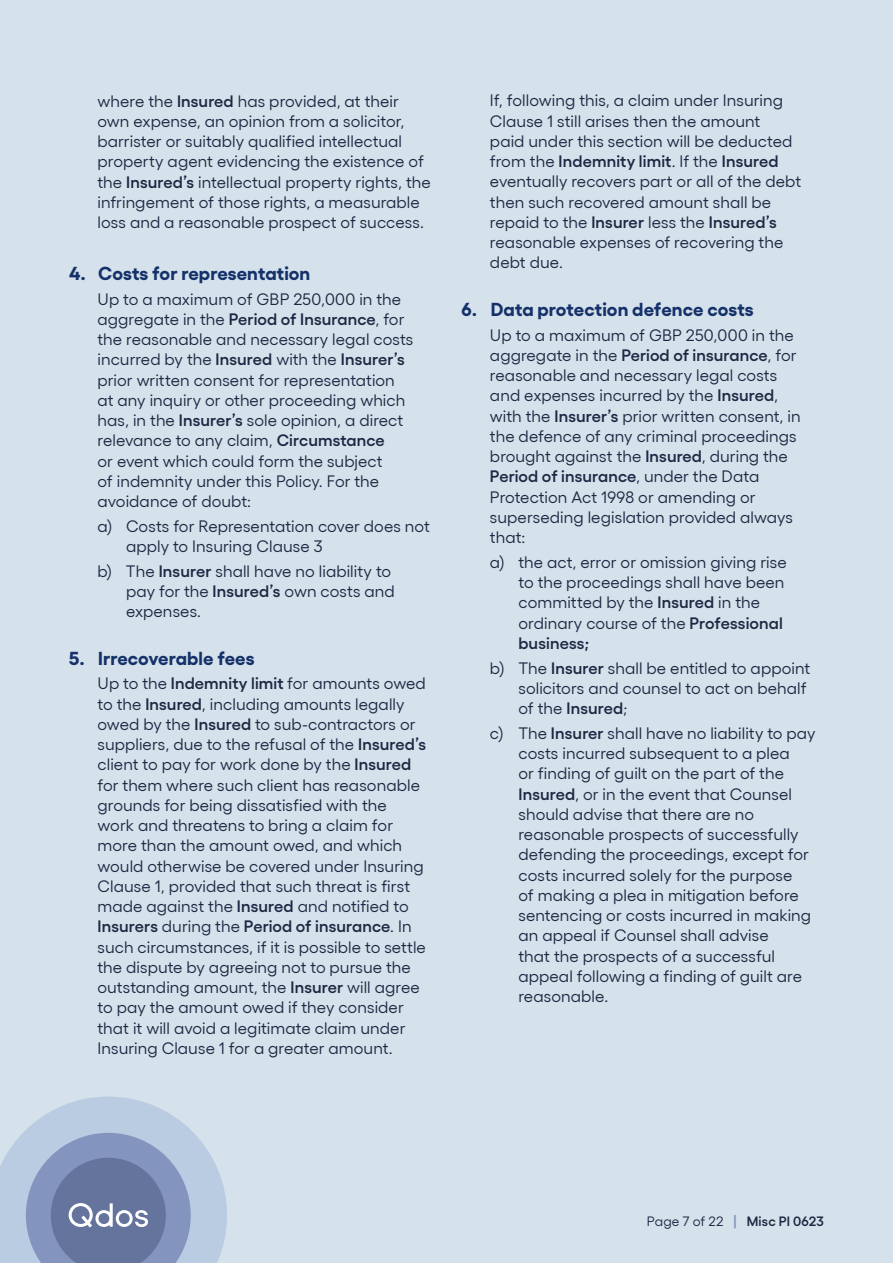
<style>
.page{position:relative;width:893px;height:1263px;background:#d6e2eb}
.page>*{position:absolute;margin:0;border:0;box-sizing:border-box;transform-origin:0 0}
.t1{font:700 18.75px "Gellix";color:#15316a}
.t2{font:16.5px/20.2px "Gellix";letter-spacing:.005em;color:#1d2844}
.t3{font:600 13.5px "Gellix";letter-spacing:.015em;color:#1d2844}
.s1{font-weight:600}
.s2{font-weight:400}
.s3{font-size:13.8px;color:#8395be}
</style>
<div class="page">
<svg style="left:0;top:1096px;width:227px;height:167px;background:#9eaecb"></svg>
<p class="t2" style="left:98px;top:89px;width:335px">where the <span class="s1">Insured</span> has provided, at their own expense, an opinion from a solicitor, barrister or suitably qualified intellectual property agent evidencing the existence of the <span class="s1">Insured’s</span> intellectual property rights, the infringement of those rights, a measurable loss and a reasonable prospect of success.</p>
<p class="t1" style="left:69px;top:258px;width:243px">4. Costs for representation</p>
<p class="t2" style="left:97px;top:287px;width:317px">Up to a maximum of GBP 250,000 in the aggregate in the <span class="s1">Period of Insurance</span>, for the reasonable and necessary legal costs incurred by the <span class="s1">Insured</span> with the <span class="s1">Insurer’s </span>prior written consent for representation at any inquiry or other proceeding which has, in the <span class="s1">Insurer’s</span> sole opinion, a direct relevance to any claim, <span class="s1">Circumstance<br></span>or event which could form the subject<br>of indemnity under this Policy. For the avoidance of doubt:</p>
<p class="t2" style="left:126px;top:514px;width:305px;text-indent:-28px">a) Costs for Representation cover does not apply to Insuring Clause 3</p>
<p class="t2" style="left:126px;top:559px;width:270px;text-indent:-29px">b) The <span class="s1">Insurer</span> shall have no liability to pay for the <span class="s1">Insured’s</span> own costs and expenses.</p>
<p class="t1" style="left:69px;top:643px;width:187px">5. Irrecoverable fees</p>
<p class="t2" style="left:97px;top:672px;width:330px">Up to the <span class="s1">Indemnity limit</span> for amounts owed to the <span class="s1">Insured</span>, including amounts legally owed by the <span class="s1">Insured</span> to sub-contractors or suppliers, due to the refusal of the <span class="s1">Insured’s </span>client to pay for work done by the <span class="s1">Insured </span>for them where such client has reasonable grounds for being dissatisfied with the work and threatens to bring a claim for more than the amount owed, and which would otherwise be covered under Insuring Clause 1, provided that such threat is first made against the <span class="s1">Insured</span> and notified to <span class="s1">Insurers</span> during the <span class="s1">Period of insurance</span>. In such circumstances, if it is possible to settle the dispute by agreeing not to pursue the outstanding amount, the <span class="s1">Insurer</span> will agree to pay the amount owed if they consider that it will avoid a legitimate claim under Insuring Clause 1 for a greater amount.</p>
<p class="t2" style="left:490px;top:89px;width:313px">If, following this, a claim under Insuring Clause 1 still arises then the amount<br>paid under this section will be deducted from the <span class="s1">Indemnity limit</span>. If the <span class="s1">Insured </span>eventually recovers part or all of the debt then such recovered amount shall be repaid to the <span class="s1">Insurer</span> less the <span class="s1">Insured’s </span>reasonable expenses of recovering the debt due.</p>
<p class="t1" style="left:461px;top:294px;width:294px">6. Data protection defence costs</p>
<p class="t2" style="left:490px;top:323px;width:312px">Up to a maximum of GBP 250,000 in the aggregate in the <span class="s1">Period of insurance</span>, for reasonable and necessary legal costs and expenses incurred by the <span class="s1">Insured</span>, with the <span class="s1">Insurer’s</span> prior written consent, in the defence of any criminal proceedings brought against the <span class="s1">Insured</span>, during the <span class="s1">Period of insurance</span>, under the Data Protection Act 1998 or amending or superseding legislation provided always that:</p>
<p class="t2" style="left:518px;top:550px;width:270px;text-indent:-28px">a) the act, error or omission giving rise to the proceedings shall have been committed by the <span class="s1">Insured</span> in the ordinary course of the <span class="s1">Professional business;</span></p>
<p class="t2" style="left:518px;top:656px;width:293px;text-indent:-29px">b) The <span class="s1">Insurer</span> shall be entitled to appoint solicitors and counsel to act on behalf of the <span class="s1">Insured</span>;</p>
<p class="t2" style="left:518px;top:721px;width:298px;text-indent:-28px">c) The <span class="s1">Insurer</span> shall have no liability to pay costs incurred subsequent to a plea<br>or finding of guilt on the part of the <span class="s1">Insured</span>, or in the event that Counsel should advise that there are no reasonable prospects of successfully defending the proceedings, except for costs incurred solely for the purpose<br>of making a plea in mitigation before sentencing or costs incurred in making an appeal if Counsel shall advise<br>that the prospects of a successful appeal following a finding of guilt are reasonable.</p>
<p class="t3" style="left:647px;top:1211px;width:179px"><span class="s2">Page 7 of 22</span> <span class="s3">|</span> Misc PI 0623</p>
</div>
